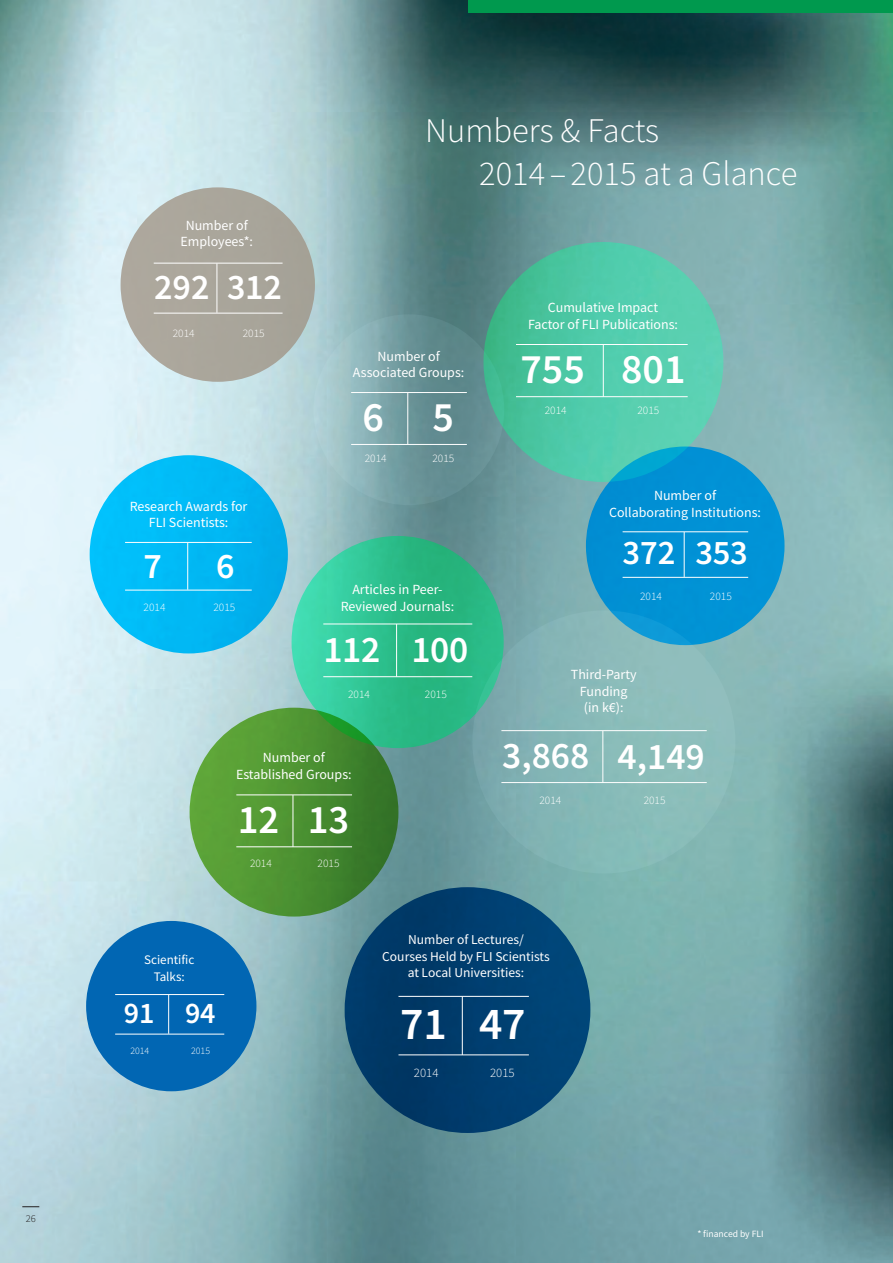
<style>
.page{position:relative;width:893px;height:1263px;background:#fff}
.page>*{position:absolute;margin:0;border:0;box-sizing:border-box;transform-origin:0 0}
.t1{font:600 45.6px "Source Sans Pro";color:#fff}
.t2{font:600 41.85px "Source Sans Pro";color:#fff}
.t3{font:600 40.5px "Source Sans Pro";color:#fff}
.t4{font:600 37.5px "Source Sans Pro";color:#fff}
.t5{font:600 36px "Source Sans Pro";color:#fff}
.Head_1_EN{font:300 34.5px "Source Sans Pro";color:#fff}
.t6{font:600 34.5px "Source Sans Pro";letter-spacing:-.005em;color:#fff}
.t7{font:600 30px "Source Sans Pro";color:#fff}
.t8{font:13.95px/16.5px "Source Sans Pro";color:#fff;text-align:center}
.t9{font:13.5px "Source Sans Pro";color:#fff}
.t10{font:13.05px "Source Sans Pro";color:#fff}
.t11{font:300 12.9px "Source Sans Pro";color:#fff}
.t12{font:300 11.4px "Source Sans Pro";color:#fff}
.t13{font:300 10.5px "Source Sans Pro";color:#231f20}
.t14{font:300 9.9px "Source Sans Pro";color:#fff}
.Bildunterschrift_EN{font:9.6px "Source Sans Pro";color:#fff}
</style>
<div class="page">
<img style="left:0;top:0;width:893px;height:1263px">
<svg style="left:22px;top:1206px;width:17px;height:1px"></svg>
<svg style="left:313px;top:314px;width:191px;height:191px;background:#779fa4"></svg>
<hr style="left:407px;top:393px;width:1px;height:51px;background:#fff">
<hr style="left:351px;top:444px;width:116px;height:1px;background:#fff">
<hr style="left:351px;top:392px;width:116px;height:1px;background:#fff">
<svg style="left:292px;top:536px;width:212px;height:212px;background:#2ec08e"></svg>
<hr style="left:396px;top:624px;width:1px;height:53px;background:#fff">
<hr style="left:323px;top:676px;width:149px;height:1px;background:#fff">
<hr style="left:323px;top:624px;width:149px;height:1px;background:#fff">
<div style="left:483px;top:242px;width:240px;height:240px;background:linear-gradient(to right,#3fbb91,#60d6bb);border-radius:50%"></div>
<hr style="left:603px;top:344px;width:1px;height:53px;background:#fff">
<hr style="left:516px;top:396px;width:172px;height:1px;background:#fff">
<hr style="left:516px;top:344px;width:172px;height:1px;background:#fff">
<div style="left:190px;top:708px;width:208px;height:208px;background:linear-gradient(to right,#64ad3b,#327427);border-radius:50%"></div>
<hr style="left:293px;top:795px;width:1px;height:52px;background:#fff">
<hr style="left:236px;top:846px;width:116px;height:1px;background:#fff">
<hr style="left:236px;top:794px;width:116px;height:1px;background:#fff">
<div style="left:121px;top:187px;width:194px;height:195px;background:#aaa69b;border-radius:50%"></div>
<hr style="left:217px;top:263px;width:1px;height:50px;background:#fff">
<hr style="left:154px;top:313px;width:129px;height:1px;background:#fff">
<hr style="left:154px;top:263px;width:129px;height:1px;background:#fff">
<div style="left:90px;top:455px;width:198px;height:198px;background:linear-gradient(to right,#02c4fe,#03adea);border-radius:50%"></div>
<hr style="left:187px;top:543px;width:1px;height:47px;background:#fff">
<hr style="left:125px;top:590px;width:127px;height:1px;background:#fff">
<hr style="left:125px;top:542px;width:127px;height:1px;background:#fff">
<div style="left:586px;top:446px;width:198px;height:199px;background:#0191d5;border-radius:50%"></div>
<hr style="left:684px;top:532px;width:1px;height:45px;background:#fff">
<hr style="left:623px;top:577px;width:125px;height:1px;background:#fff">
<hr style="left:623px;top:531px;width:125px;height:1px;background:#fff">
<div style="left:472px;top:610px;width:263px;height:263px;background:linear-gradient(to right,#78abad,#8fc2c1);border-radius:50%"></div>
<hr style="left:602px;top:731px;width:1px;height:52px;background:#fff">
<hr style="left:501px;top:782px;width:206px;height:1px;background:#fff">
<hr style="left:501px;top:730px;width:206px;height:1px;background:#fff">
<div style="left:345px;top:887px;width:245px;height:246px;background:#003d6e;border-radius:50%"></div>
<div style="left:86px;top:921px;width:170px;height:170px;background:#0166b3;border-radius:50%"></div>
<div style="left:468px;top:0;width:425px;height:13px;background:#00994e"></div>
<hr style="left:168px;top:995px;width:1px;height:39px;background:#fff">
<hr style="left:115px;top:1034px;width:109px;height:1px;background:#fff">
<hr style="left:115px;top:994px;width:109px;height:1px;background:#fff">
<hr style="left:462px;top:996px;width:1px;height:59px;background:#fff">
<hr style="left:398px;top:1054px;width:131px;height:1px;background:#fff">
<hr style="left:398px;top:996px;width:131px;height:1px;background:#fff">
<p class="t13" style="left:26px;top:1212px;width:12px">26</p>
<p class="t8" style="left:186px;top:217px;width:64px">Number of</p>
<p class="t8" style="left:180px;top:233px;width:74px">Employees*:</p>
<p class="t5" style="left:154px;top:264px;width:57px">292</p>
<p class="t5" style="left:227px;top:264px;width:56px">312</p>
<p class="t12" style="left:173px;top:326px;width:23px">2014</p>
<p class="t12" style="left:243px;top:326px;width:23px">2015</p>
<p class="t8" style="left:130px;top:498px;width:119px">Research Awards for<br>FLI Scientists:</p>
<p class="t5" style="left:143px;top:543px;width:20px">7</p>
<p class="t5" style="left:216px;top:543px;width:20px">6</p>
<p class="t12" style="left:144px;top:600px;width:23px">2014</p>
<p class="t12" style="left:213px;top:600px;width:23px">2015</p>
<p class="Head_1_EN" style="left:425px;top:109px;width:235px">Numbers &amp; Facts</p>
<p class="Head_1_EN" style="left:479px;top:153px;width:320px">2014 – 2015 at a Glance</p>
<p class="t8" style="left:378px;top:348px;width:64px">Number of</p>
<p class="t8" style="left:353px;top:364px;width:113px">Associated Groups:</p>
<p class="t2" style="left:363px;top:389px;width:23px">6</p>
<p class="t2" style="left:433px;top:389px;width:23px">5</p>
<p class="t12" style="left:365px;top:451px;width:23px">2014</p>
<p class="t12" style="left:432px;top:451px;width:23px">2015</p>
<p class="t8" style="left:352px;top:581px;width:92px">Articles in Peer-</p>
<p class="t8" style="left:341px;top:597px;width:115px">Reviewed Journals:</p>
<p class="t4" style="left:323px;top:625px;width:58px">112</p>
<p class="t4" style="left:411px;top:625px;width:58px">100</p>
<p class="t12" style="left:348px;top:687px;width:23px">2014</p>
<p class="t12" style="left:425px;top:687px;width:23px">2015</p>
<p class="t8" style="left:548px;top:299px;width:112px">Cumulative Impact</p>
<p class="t8" style="left:528px;top:316px;width:152px">Factor of FLI Publications:</p>
<p class="t2" style="left:520px;top:342px;width:66px">755</p>
<p class="t2" style="left:621px;top:342px;width:66px">801</p>
<p class="t12" style="left:545px;top:403px;width:23px">2014</p>
<p class="t12" style="left:637px;top:403px;width:23px">2015</p>
<p class="t8" style="left:654px;top:487px;width:64px">Number of</p>
<p class="t8" style="left:609px;top:504px;width:154px">Collaborating Institutions:</p>
<p class="t6" style="left:623px;top:530px;width:55px">372</p>
<p class="t6" style="left:695px;top:530px;width:54px">353</p>
<p class="t12" style="left:640px;top:589px;width:23px">2014</p>
<p class="t12" style="left:710px;top:589px;width:23px">2015</p>
<p class="t8" style="left:571px;top:666px;width:67px">Third-Party</p>
<p class="t8" style="left:580px;top:683px;width:49px">Funding</p>
<p class="t8" style="left:584px;top:699px;width:41px">(in k€):</p>
<p class="t8" style="left:263px;top:749px;width:64px">Number of</p>
<p class="t8" style="left:236px;top:766px;width:117px">Established Groups:</p>
<p class="t3" style="left:238px;top:793px;width:43px">12</p>
<p class="t3" style="left:308px;top:793px;width:43px">13</p>
<p class="t12" style="left:250px;top:856px;width:23px">2014</p>
<p class="t12" style="left:318px;top:856px;width:23px">2015</p>
<p class="t10" style="left:144px;top:952px;width:52px">Scientific</p>
<p class="t10" style="left:154px;top:968px;width:33px">Talks:</p>
<p class="t7" style="left:124px;top:993px;width:32px">91</p>
<p class="t7" style="left:185px;top:993px;width:32px">94</p>
<p class="t14" style="left:130px;top:1045px;width:21px">2014</p>
<p class="t14" style="left:191px;top:1045px;width:21px">2015</p>
<p class="t4" style="left:502px;top:730px;width:89px">3,868</p>
<p class="t4" style="left:618px;top:731px;width:89px">4,149</p>
<p class="t12" style="left:539px;top:793px;width:23px">2014</p>
<p class="t12" style="left:644px;top:793px;width:23px">2015</p>
<p class="t9" style="left:408px;top:931px;width:117px">Number of Lectures/</p>
<p class="t9" style="left:382px;top:947px;width:169px">Courses Held by FLI Scientists</p>
<p class="t9" style="left:408px;top:964px;width:118px">at Local Universities:</p>
<p class="t1" style="left:400px;top:994px;width:48px">71</p>
<p class="t1" style="left:479px;top:994px;width:48px">47</p>
<p class="t11" style="left:414px;top:1065px;width:26px">2014</p>
<p class="t11" style="left:490px;top:1065px;width:26px">2015</p>
<p class="Bildunterschrift_EN" style="left:697px;top:1227px;width:68px">* financed by FLI</p>
</div>
